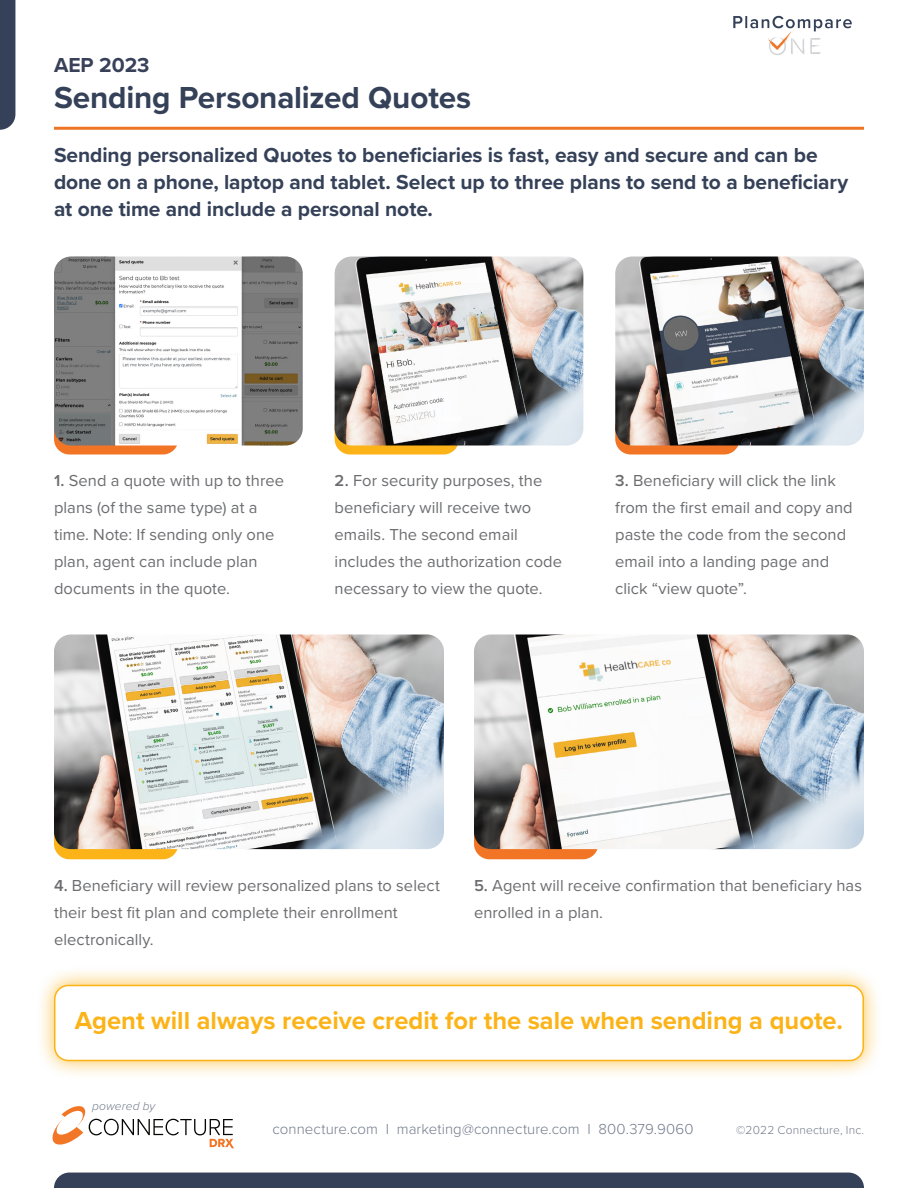
<style>
.page{position:relative;width:918px;height:1188px;background:#fff}
.page>*{position:absolute;margin:0;border:0;box-sizing:border-box;transform-origin:0 0}
.t1{font:700 31.5px "Proxima Nova";letter-spacing:-.005em;color:#354158}
.t2{font:700 25.5px "Proxima Nova";color:#fcb317}
.t3{font:700 21px/27px "Proxima Nova";letter-spacing:-.005em;color:#354158}
.t4{font:700 21px "Proxima Nova";color:#384158}
.t5{font:16.5px/27px "Proxima Nova";letter-spacing:.005em;color:#6c6d70}
.t6{font:300 15px "Proxima Nova";letter-spacing:.005em;color:#717a8a}
.t7{font:300 12px "Proxima Nova";letter-spacing:.015em;color:#717a8a}
.t8{font:italic 300 12px "Proxima Nova";letter-spacing:.01em;color:#717a8a}
.s1{font-weight:600}
</style>
<div class="page">
<svg style="left:475px;top:849px;width:123px;height:10px"></svg>
<svg style="left:55px;top:849px;width:123px;height:10px"></svg>
<svg style="left:336px;top:445px;width:123px;height:9px"></svg>
<svg style="left:55px;top:446px;width:122px;height:8px"></svg>
<svg style="left:617px;top:446px;width:121px;height:8px"></svg>
<img style="left:54px;top:256px;width:249px;height:190px">
<img style="left:54px;top:634px;width:390px;height:215px">
<img style="left:474px;top:634px;width:390px;height:215px">
<img style="left:335px;top:256px;width:248px;height:189px">
<img style="left:615px;top:256px;width:249px;height:190px">
<div style="left:0;top:0;width:15px;height:130px;background:#354158"></div>
<hr style="left:54px;top:127px;width:810px;height:3px;background:#ef7526">
<div style="left:54px;top:1173px;width:810px;height:15px;background:#354158"></div>
<svg style="left:52px;top:1106px;width:182px;height:42px"></svg>
<div style="left:35px;top:966px;width:848px;height:114px;background:#fcb317;opacity:.75"></div>
<div style="left:55px;top:986px;width:808px;height:74px;background:#fff;border-radius:14px"></div>
<div style="left:54px;top:985px;width:810px;height:76px;border:2px solid #fcb316;border-radius:14px"></div>
<img style="left:733px;top:15px;width:119px;height:40px">
<p class="t4" style="left:54px;top:49px;width:97px">AEP 2023</p>
<p class="t1" style="left:54px;top:74px;width:419px">Sending Personalized Quotes</p>
<p class="t3" style="left:54px;top:141px;width:796px">Sending personalized Quotes to beneficiaries is fast, easy and secure and can be done on a phone, laptop and tablet. Select up to three plans to send to a beneficiary at one time and include a personal note.</p>
<p class="t5" style="left:54px;top:466px;width:232px"><span class="s1">1.</span> Send a quote with up to three plans (of the same type) at a time. Note: If sending only one plan, agent can include plan documents in the quote.</p>
<p class="t5" style="left:335px;top:466px;width:229px"><span class="s1">2.</span> For security purposes, the beneficiary will receive two emails. The second email includes the authorization code necessary to view the quote.</p>
<p class="t5" style="left:615px;top:466px;width:239px"><span class="s1">3.</span> Beneficiary will click the link from the first email and copy and paste the code from the second email into a landing page and click “view quote”.</p>
<p class="t5" style="left:54px;top:871px;width:388px"><span class="s1">4.</span> Beneficiary will review personalized plans to select their best fit plan and complete their enrollment electronically.</p>
<p class="t5" style="left:474px;top:871px;width:390px"><span class="s1">5.</span> Agent will receive confirmation that beneficiary has enrolled in a plan.</p>
<p class="t2" style="left:75px;top:1001px;width:770px">Agent will always receive credit for the sale when sending a quote.</p>
<p class="t8" style="left:92px;top:1097px;width:65px">powered by</p>
<p class="t6" style="left:273px;top:1118px;width:423px">connecture.com I marketing@connecture.com I 800.379.9060</p>
<p class="t7" style="left:736px;top:1121px;width:129px">©2022 Connecture, Inc.</p>
</div>
